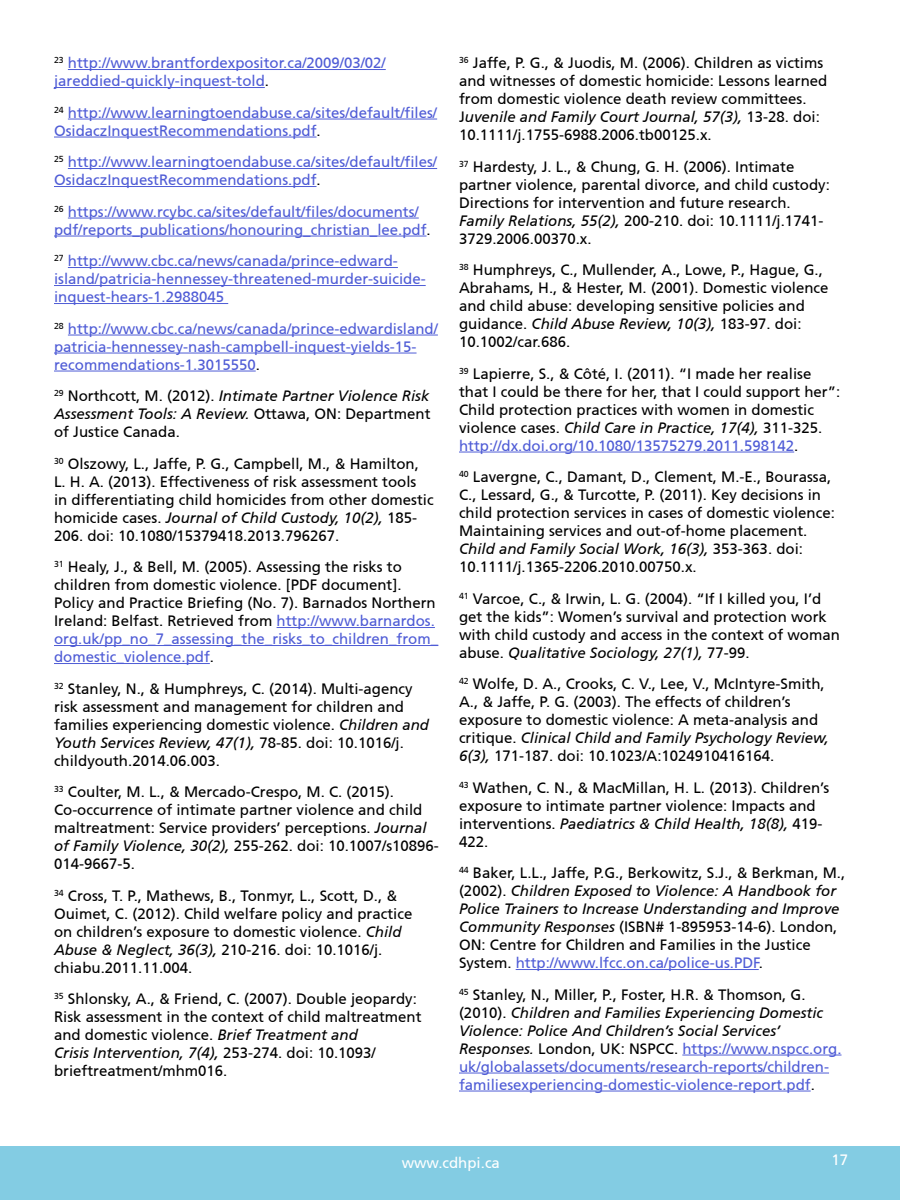
<style>
.page{position:relative;width:900px;height:1200px;background:#fff}
.page>*{position:absolute;margin:0;border:0;box-sizing:border-box;transform-origin:0 0}
.t1{font:15px/18px "Articulate";color:#000}
.t2{font:15px/18px "Articulate";color:#4f5cd6}
.t3{font:15px "Articulate";color:#fff}
.s1{color:#000}
.s2{font-style:italic}
.s3{color:#4f5cd6}
.s4{font-style:italic;color:#000}
</style>
<div class="page">
<div style="left:0;top:1147px;width:900px;height:53px;background:#83cce3"></div>
<hr style="left:68px;top:69px;width:318px;height:1px;background:#4f5cd6">
<hr style="left:54px;top:87px;width:211px;height:1px;background:#4f5cd6">
<hr style="left:68px;top:119px;width:369px;height:1px;background:#4f5cd6">
<hr style="left:54px;top:137px;width:263px;height:1px;background:#4f5cd6">
<hr style="left:68px;top:168px;width:369px;height:1px;background:#4f5cd6">
<hr style="left:54px;top:186px;width:263px;height:1px;background:#4f5cd6">
<hr style="left:68px;top:218px;width:351px;height:1px;background:#4f5cd6">
<hr style="left:54px;top:236px;width:373px;height:1px;background:#4f5cd6">
<hr style="left:68px;top:267px;width:330px;height:1px;background:#4f5cd6">
<hr style="left:54px;top:285px;width:372px;height:1px;background:#4f5cd6">
<hr style="left:54px;top:303px;width:174px;height:1px;background:#4f5cd6">
<hr style="left:68px;top:335px;width:370px;height:1px;background:#4f5cd6">
<hr style="left:54px;top:353px;width:363px;height:1px;background:#4f5cd6">
<hr style="left:54px;top:371px;width:202px;height:1px;background:#4f5cd6">
<hr style="left:277px;top:627px;width:158px;height:1px;background:#4f5cd6">
<hr style="left:54px;top:645px;width:384px;height:1px;background:#4f5cd6">
<hr style="left:54px;top:663px;width:156px;height:1px;background:#4f5cd6">
<hr style="left:459px;top:452px;width:335px;height:1px;background:#4f5cd6">
<hr style="left:516px;top:969px;width:243px;height:1px;background:#4f5cd6">
<hr style="left:682px;top:1055px;width:160px;height:1px;background:#4f5cd6">
<hr style="left:459px;top:1073px;width:370px;height:1px;background:#4f5cd6">
<hr style="left:459px;top:1091px;width:352px;height:1px;background:#4f5cd6">
<p class="t2" style="left:54px;top:54px;width:333px"><sup>23</sup> http://www.brantfordexpositor.ca/2009/03/02/ jareddied-quickly-inquest-told<span class="s1">.</span></p>
<p class="t2" style="left:54px;top:103px;width:385px"><sup>24</sup> http://www.learningtoendabuse.ca/sites/default/files/<br>OsidaczInquestRecommendations.pdf<span class="s1">.</span></p>
<p class="t2" style="left:54px;top:153px;width:385px"><sup>25</sup> http://www.learningtoendabuse.ca/sites/default/files/<br>OsidaczInquestRecommendations.pdf<span class="s1">.</span></p>
<p class="t2" style="left:54px;top:202px;width:378px"><sup>26</sup> https://www.rcybc.ca/sites/default/files/documents/ pdf/reports_publications/honouring_christian_lee.pdf<span class="s1">.</span></p>
<p class="t2" style="left:54px;top:252px;width:373px"><sup>27</sup> http://www.cbc.ca/news/canada/prince-edward&shy;island/patricia-hennessey-threatened-murder-suicide&shy;inquest-hears-1.2988045</p>
<p class="t2" style="left:54px;top:319px;width:385px"><sup>28</sup> http://www.cbc.ca/news/canada/prince-edwardisland/ patricia-hennessey-nash-campbell-inquest-yields-15- recommendations-1.3015550<span class="s1">.</span></p>
<p class="t1" style="left:54px;top:387px;width:378px;text-align:justify"><sup>29</sup> Northcott, M. (2012). <span class="s2">Intimate Partner Violence Risk Assessment Tools: A Review.</span> Ottawa, ON: Department of Justice Canada.</p>
<p class="t1" style="left:54px;top:454px;width:381px"><sup>30</sup> Olszowy, L., Jaffe, P. G., Campbell, M., &amp; Hamilton, L. H. A. (2013). Effectiveness of risk assessment tools<br>in differentiating child homicides from other domestic homicide cases. <span class="s2">Journal of Child Custody, 10(2),</span> 185- 206. doi: 10.1080/15379418.2013.796267.</p>
<p class="t1" style="left:54px;top:558px;width:386px"><sup>31</sup> Healy, J., &amp; Bell, M. (2005). Assessing the risks to children from domestic violence. [PDF document].<br>Policy and Practice Briefing (No. 7). Barnados Northern Ireland: Belfast. Retrieved from <span class="s3">http://www.barnardos. org.uk/pp_no_7_assessing_the_risks_to_children_from_ domestic_violence.pdf</span>.</p>
<p class="t1" style="left:54px;top:679px;width:377px"><sup>32</sup> Stanley, N., &amp; Humphreys, C. (2014). Multi-agency risk assessment and management for children and families experiencing domestic violence. <span class="s2">Children and Youth Services Review, 47(1),</span> 78-85. doi: 10.1016/j. childyouth.2014.06.003.</p>
<p class="t1" style="left:54px;top:783px;width:386px"><sup>33</sup> Coulter, M. L., &amp; Mercado-Crespo, M. C. (2015).<br>Co-occurrence of intimate partner violence and child maltreatment: Service providers’ perceptions. <span class="s2">Journal of Family Violence, 30(2),</span> 255-262. doi: 10.1007/s10896- 014-9667-5.</p>
<p class="t1" style="left:54px;top:886px;width:360px"><sup>34</sup> Cross, T. P., Mathews, B., Tonmyr, L., Scott, D., &amp; Ouimet, C. (2012). Child welfare policy and practice on children’s exposure to domestic violence. <span class="s2">Child Abuse &amp; Neglect, 36(3),</span> 210-216. doi: 10.1016/j. chiabu.2011.11.004.</p>
<p class="t1" style="left:54px;top:990px;width:369px"><sup>35</sup> Shlonsky, A., &amp; Friend, C. (2007). Double jeopardy:<br>Risk assessment in the context of child maltreatment and domestic violence. <span class="s2">Brief Treatment and<br>Crisis Intervention, 7(4),</span> 253-274. doi: 10.1093/ brieftreatment/mhm016.</p>
<p class="t1" style="left:459px;top:54px;width:370px"><sup>36</sup> Jaffe, P. G., &amp; Juodis, M. (2006). Children as victims and witnesses of domestic homicide: Lessons learned from domestic violence death review committees.<br>J<span class="s2">uvenile and Family Court Journal, 57(3),</span> 13-28. doi:<br>10.1111/j.1755-6988.2006.tb00125.x.</p>
<p class="t1" style="left:459px;top:157px;width:372px"><sup>37</sup> Hardesty, J. L., &amp; Chung, G. H. (2006). Intimate partner violence, parental divorce, and child custody:<br>Directions for intervention and future research.<br><span class="s2">Family Relations, 55(2),</span> 200-210. doi: 10.1111/j.1741- 3729.2006.00370.x.</p>
<p class="t1" style="left:459px;top:261px;width:371px"><sup>38</sup> Humphreys, C., Mullender, A., Lowe, P., Hague, G., Abrahams, H., &amp; Hester, M. (2001). Domestic violence and child abuse: developing sensitive policies and guidance. <span class="s2">Child Abuse Review, 10(3),</span> 183-97. doi:<br>10.1002/car.686.</p>
<p class="t1" style="left:459px;top:364px;width:383px"><sup>39</sup> Lapierre, S., &amp; Côté, I. (2011). “I made her realise that I could be there for her, that I could support her”:<br>Child protection practices with women in domestic violence cases. <span class="s2">Child Care in Practice, 17(4),</span> 311-325. <span class="s3">http://dx.doi.org/10.1080/13575279.2011.598142</span>.</p>
<p class="t1" style="left:459px;top:468px;width:377px"><sup>40</sup> Lavergne, C., Damant, D., Clement, M.-E., Bourassa, C., Lessard, G., &amp; Turcotte, P. (2011). Key decisions in child protection services in cases of domestic violence:<br>Maintaining services and out-of-home placement.<br><span class="s2">Child and Family Social Work, 16(3),</span> 353-363. doi:<br>10.1111/j.1365-2206.2010.00750.x.</p>
<p class="t1" style="left:459px;top:589px;width:382px"><sup>41</sup> Varcoe, C., &amp; Irwin, L. G. (2004). “If I killed you, I’d get the kids”: Women’s survival and protection work with child custody and access in the context of woman abuse. <span class="s2">Qualitative Sociology, 27(1),</span> 77-99.</p>
<p class="t1" style="left:459px;top:675px;width:372px"><sup>42</sup> Wolfe, D. A., Crooks, C. V., Lee, V., McIntyre-Smith, A., &amp; Jaffe, P. G. (2003). The effects of children’s exposure to domestic violence: A meta-analysis and critique. <span class="s2">Clinical Child and Family Psychology Review, 6(3),</span> 171-187. doi: 10.1023/A:1024910416164.</p>
<p class="t1" style="left:459px;top:778px;width:372px"><sup>43</sup> Wathen, C. N., &amp; MacMillan, H. L. (2013). Children’s exposure to intimate partner violence: Impacts and interventions. <span class="s2">Paediatrics &amp; Child Health, 18(8),</span> 419- 422.</p>
<p class="t1" style="left:459px;top:864px;width:388px"><sup>44</sup> Baker, L.L., Jaffe, P.G., Berkowitz, S.J., &amp; Berkman, M., (2002). <span class="s2">Children Exposed to Violence: A Handbook for Police Trainers to Increase Understanding and Improve Community Responses</span> (ISBN# 1-895953-14-6). London, ON: Centre for Children and Families in the Justice System. <span class="s3">http://www.lfcc.on.ca/police-us.PDF</span>.</p>
<p class="t2" style="left:459px;top:985px;width:384px"><sup>45</sup> <span class="s1">Stanley, N., Miller, P., Foster, H.R. &amp; Thomson, G. (2010).</span> <span class="s4">Children and Families Experiencing Domestic Violence: Police And Children’s Social Services’ Responses.</span> <span class="s1">London, UK: NSPCC.</span> https://www.nspcc.org. uk/globalassets/documents/research-reports/children&shy;familiesexperiencing-domestic-violence-report.pdf<span class="s1">.</span></p>
<p class="t3" style="left:402px;top:1154px;width:100px">www.cdhpi.ca</p>
<p class="t3" style="left:832px;top:1151px;width:18px">17</p>
</div>
